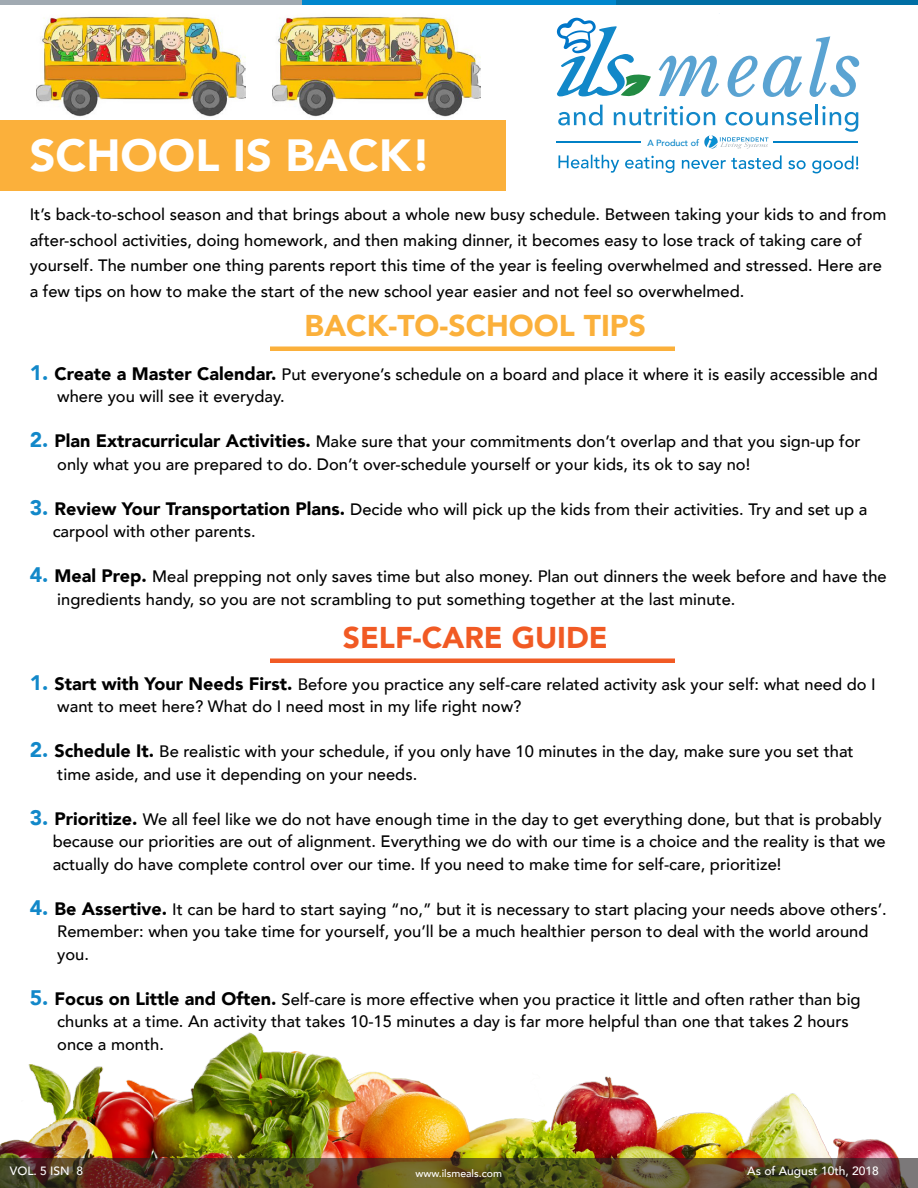
<style>
.page{position:relative;width:918px;height:1188px;background:#fff}
.page>*{position:absolute;margin:0;border:0;box-sizing:border-box;transform-origin:0 0}
.t1{font:900 45px "Avenir";color:#fff}
.t2{font:900 30px "Avenir";color:#fbb03b}
.t3{font:900 30px "Avenir";color:#f15a24}
.t4{font:500 16.5px/22.5px "Avenir";color:#000}
.t5{font:500 12px "Avenir";color:#fff}
.t6{font:500 10.5px "Avenir";color:#fff}
.t7{font:500 9px "Avenir";letter-spacing:-.005em;color:#0081c6}
.s1{font-weight:900;font-size:21px;color:#1288c9}
.s2{font-weight:900;font-size:18px}
</style>
<div class="page">
<img style="left:0;top:1002px;width:899px;height:156px">
<img style="left:0;top:1158px;width:918px;height:30px">
<img style="left:37px;top:16px;width:208px;height:101px">
<img style="left:272px;top:16px;width:209px;height:101px">
<div style="left:616px;top:0;width:302px;height:5px;background:#006ea4"></div>
<div style="left:302px;top:0;width:314px;height:5px;background:#0087cd"></div>
<div style="left:0;top:0;width:302px;height:5px;background:#a1aab2"></div>
<div style="left:0;top:120px;width:506px;height:70px;background:#fbb03b"></div>
<div style="left:270px;top:346px;width:405px;height:5px;background:#fbb03b"></div>
<div style="left:270px;top:658px;width:405px;height:5px;background:#f15a24"></div>
<svg style="left:659px;top:56px;width:60px;height:41px"></svg>
<svg style="left:728px;top:56px;width:74px;height:41px"></svg>
<svg style="left:809px;top:36px;width:50px;height:61px"></svg>
<svg style="left:557px;top:18px;width:94px;height:79px"></svg>
<svg style="left:558px;top:105px;width:45px;height:21px"></svg>
<svg style="left:614px;top:106px;width:101px;height:20px"></svg>
<svg style="left:726px;top:112px;width:86px;height:14px"></svg>
<hr style="left:816px;top:105px;width:2px;height:20px;background:#1288c9">
<svg style="left:822px;top:106px;width:36px;height:26px"></svg>
<svg style="left:704px;top:135px;width:64px;height:14px"></svg>
<hr style="left:557px;top:142px;width:84px;height:1px;background:#0081c6">
<hr style="left:774px;top:142px;width:84px;height:1px;background:#0081c6">
<svg style="left:558px;top:155px;width:61px;height:18px"></svg>
<svg style="left:625px;top:156px;width:49px;height:17px"></svg>
<svg style="left:682px;top:155px;width:100px;height:14px"></svg>
<svg style="left:788px;top:160px;width:18px;height:9px"></svg>
<svg style="left:812px;top:156px;width:46px;height:17px"></svg>
<h1 class="t1" style="left:30px;top:116px;width:403px">SCHOOL IS BACK!</h1>
<p class="t4" style="left:30px;top:201px;width:858px;line-height:25.5px">It’s back-to-school season and that brings about a whole new busy schedule. Between taking your kids to and from after-school activities, doing homework, and then making dinner, it becomes easy to lose track of taking care of yourself. The number one thing parents report this time of the year is feeling overwhelmed and stressed. Here are a few tips on how to make the start of the new school year easier and not feel so overwhelmed.</p>
<p class="t7" style="left:647px;top:135px;width:53px">A Product of</p>
<h2 class="t2" style="left:305px;top:300px;width:343px">BACK-TO-SCHOOL TIPS</h2>
<p class="t4" style="left:57px;top:362px;width:822px;text-indent:-28px"><span class="s1">1.</span> <span class="s2">Create a Master Calendar.</span> Put everyone’s schedule on a board and place it where it is easily accessible and where you will see it everyday.</p>
<p class="t4" style="left:57px;top:429px;width:805px;text-indent:-28px"><span class="s1">2.</span> <span class="s2">Plan Extracurricular Activities.</span> Make sure that your commitments don’t overlap and that you sign-up for only what you are prepared to do. Don’t over-schedule yourself or your kids, its ok to say no!</p>
<p class="t4" style="left:53px;top:497px;width:816px;text-indent:-23px"><span class="s1">3.</span> <span class="s2">Review Your Transportation Plans.</span> Decide who will pick up the kids from their activities. Try and set up a carpool with other parents.</p>
<p class="t4" style="left:57px;top:564px;width:831px;text-indent:-28px"><span class="s1">4.</span> <span class="s2">Meal Prep.</span> Meal prepping not only saves time but also money. Plan out dinners the week before and have the ingredients handy, so you are not scrambling to put something together at the last minute.</p>
<h2 class="t3" style="left:343px;top:612px;width:267px">SELF-CARE GUIDE</h2>
<p class="t4" style="left:57px;top:672px;width:820px;text-indent:-28px"><span class="s1">1.</span> <span class="s2">Start with Your Needs First.</span> Before you practice any self-care related activity ask your self: what need do I want to meet here? What do I need most in my life right now?</p>
<p class="t4" style="left:57px;top:739px;width:798px;text-indent:-28px"><span class="s1">2.</span> <span class="s2">Schedule It.</span> Be realistic with your schedule, if you only have 10 minutes in the day, make sure you set that time aside, and use it depending on your needs.</p>
<p class="t4" style="left:53px;top:807px;width:835px;text-indent:-23px"><span class="s1">3.</span> <span class="s2">Prioritize.</span> We all feel like we do not have enough time in the day to get everything done, but that is probably because our priorities are out of alignment. Everything we do with our time is a choice and the reality is that we actually do have complete control over our time. If you need to make time for self-care, prioritize!</p>
<p class="t4" style="left:57px;top:897px;width:831px;text-indent:-28px"><span class="s1">4.</span> <span class="s2">Be Assertive.</span> It can be hard to start saying “no,” but it is necessary to start placing your needs above others’.<br>Remember: when you take time for yourself, you’ll be a much healthier person to deal with the world around you.</p>
<p class="t4" style="left:57px;top:987px;width:805px;text-indent:-28px"><span class="s1">5.</span> <span class="s2">Focus on Little and Often.</span> Self-care is more effective when you practice it little and often rather than big chunks at a time. An activity that takes 10-15 minutes a day is far more helpful than one that takes 2 hours once a month.</p>
<p class="t5" style="left:10px;top:1160px;width:75px">VOL. 5 ISN 8</p>
<p class="t5" style="left:747px;top:1160px;width:133px">As of August 10th, 2018</p>
<p class="t6" style="left:415px;top:1164px;width:88px">www.ilsmeals.com</p>
</div>
